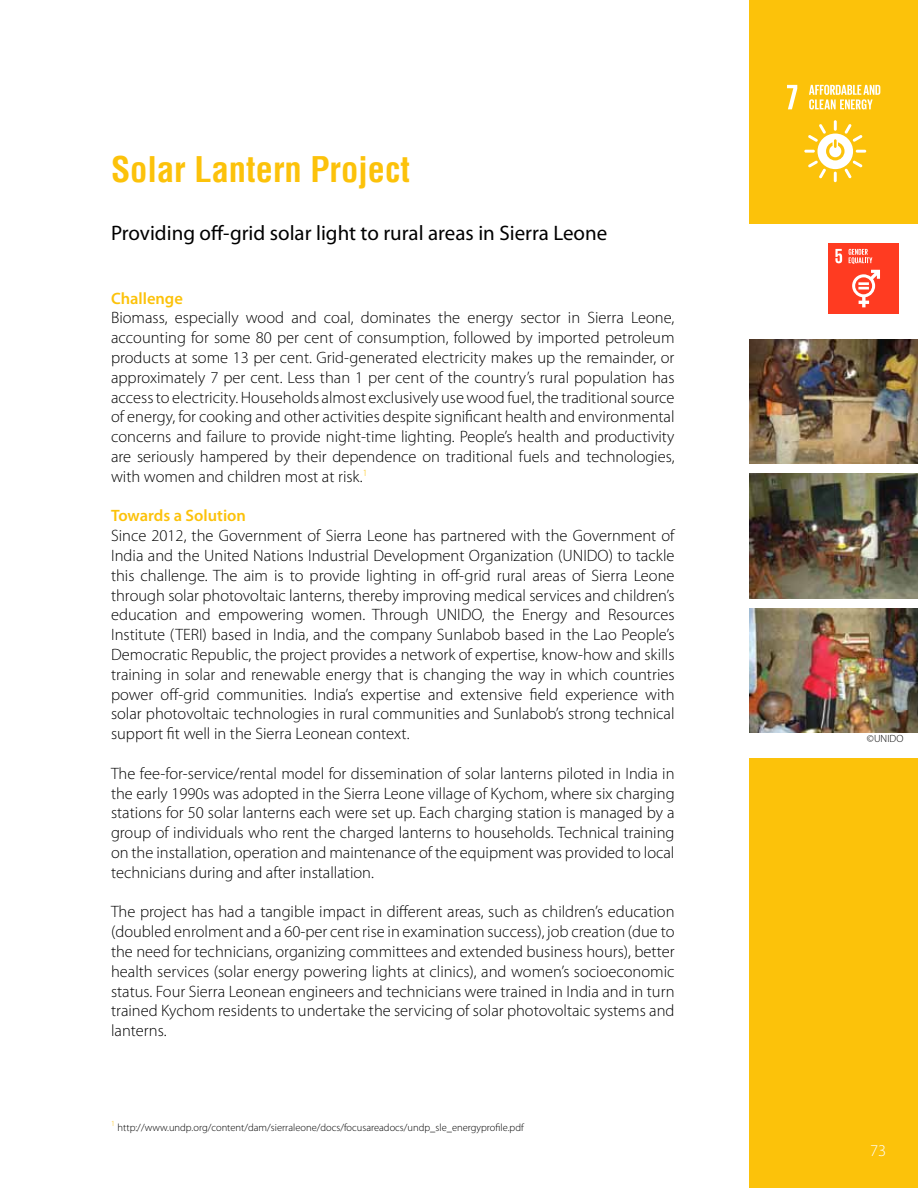
<style>
.page{position:relative;width:918px;height:1188px;background:#fff}
.page>*{position:absolute;margin:0;border:0;box-sizing:border-box;transform-origin:0 0}
.t1{font:700 condensed 34.5px "Helvetica LT";color:#fcc20a}
.t2{font:21px "Myriad Pro";color:#000}
.t3{font:300 16.5px/19.8px "Myriad Pro";color:#000;text-align:justify}
.t4{font:600 16.5px "Myriad Pro";color:#fcc20a}
.t5{font:300 16.5px "Myriad Pro";color:#fff}
.t6{font:300 10.5px "Myriad Pro";color:#000}
</style>
<div class="page">
<div style="left:749px;top:758px;width:169px;height:430px;background:#fcc20a"></div>
<img style="left:749px;top:339px;width:169px;height:125px">
<img style="left:749px;top:474px;width:169px;height:124px">
<img style="left:749px;top:608px;width:169px;height:125px">
<div style="left:828px;top:243px;width:71px;height:71px;background:#ff3b21"></div>
<svg style="left:835px;top:249px;width:7px;height:14px"></svg>
<svg style="left:852px;top:270px;width:28px;height:37px"></svg>
<svg style="left:849px;top:249px;width:23px;height:15px"></svg>
<div style="left:749px;top:0;width:169px;height:224px;background:#fcc20a"></div>
<svg style="left:787px;top:85px;width:10px;height:24px"></svg>
<svg style="left:804px;top:120px;width:62px;height:62px"></svg>
<svg style="left:809px;top:85px;width:71px;height:24px"></svg>
<h1 class="t1" style="left:111px;top:147px;width:301px">Solar Lantern Project</h1>
<p class="t2" style="left:111px;top:220px;width:498px">Providing off-grid solar light to rural areas in Sierra Leone</p>
<p class="t4" style="left:111px;top:288px;width:73px">Challenge</p>
<p class="t3" style="left:111px;top:308px;width:565px">Biomass, especially wood and coal, dominates the energy sector in Sierra Leone, accounting for some 80 per cent of consumption, followed by imported petroleum products at some 13 per cent. Grid-generated electricity makes up the remainder, or approximately 7 per cent. Less than 1 per cent of the country’s rural population has access to electricity. Households almost exclusively use wood fuel, the traditional source of energy, for cooking and other activities despite significant health and environmental concerns and failure to provide night-time lighting. People’s health and productivity are seriously hampered by their dependence on traditional fuels and technologies, with women and children most at risk.<sup>1</sup></p>
<p class="t4" style="left:111px;top:505px;width:136px">Towards a Solution</p>
<p class="t3" style="left:111px;top:526px;width:565px">Since 2012, the Government of Sierra Leone has partnered with the Government of India and the United Nations Industrial Development Organization (UNIDO) to tackle this challenge. The aim is to provide lighting in off-grid rural areas of Sierra Leone through solar photovoltaic lanterns, thereby improving medical services and children’s education and empowering women. Through UNIDO, the Energy and Resources Institute (TERI) based in India, and the company Sunlabob based in the Lao People’s Democratic Republic, the project provides a network of expertise, know-how and skills training in solar and renewable energy that is changing the way in which countries power off-grid communities. India’s expertise and extensive field experience with solar photovoltaic technologies in rural communities and Sunlabob’s strong technical support fit well in the Sierra Leonean context.</p>
<p class="t3" style="left:111px;top:763px;width:565px">The fee-for-service/rental model for dissemination of solar lanterns piloted in India in the early 1990s was adopted in the Sierra Leone village of Kychom, where six charging stations for 50 solar lanterns each were set up. Each charging station is managed by a group of individuals who rent the charged lanterns to households. Technical training on the installation, operation and maintenance of the equipment was provided to local technicians during and after installation.</p>
<p class="t3" style="left:111px;top:902px;width:565px">The project has had a tangible impact in different areas, such as children’s education (doubled enrolment and a 60-per cent rise in examination success), job creation (due to the need for technicians, organizing committees and extended business hours), better health services (solar energy powering lights at clinics), and women’s socioeconomic status. Four Sierra Leonean engineers and technicians were trained in India and in turn trained Kychom residents to undertake the servicing of solar photovoltaic systems and lanterns.</p>
<p class="t6" style="left:111px;top:1121px;width:414px"><sup>1</sup> http://www.undp.org/content/dam/sierraleone/docs/focusareadocs/undp_sle_energyprofile.pdf</p>
<p class="t6" style="left:867px;top:733px;width:38px">©UNIDO</p>
<p class="t5" style="left:870px;top:1140px;width:18px">73</p>
</div>
